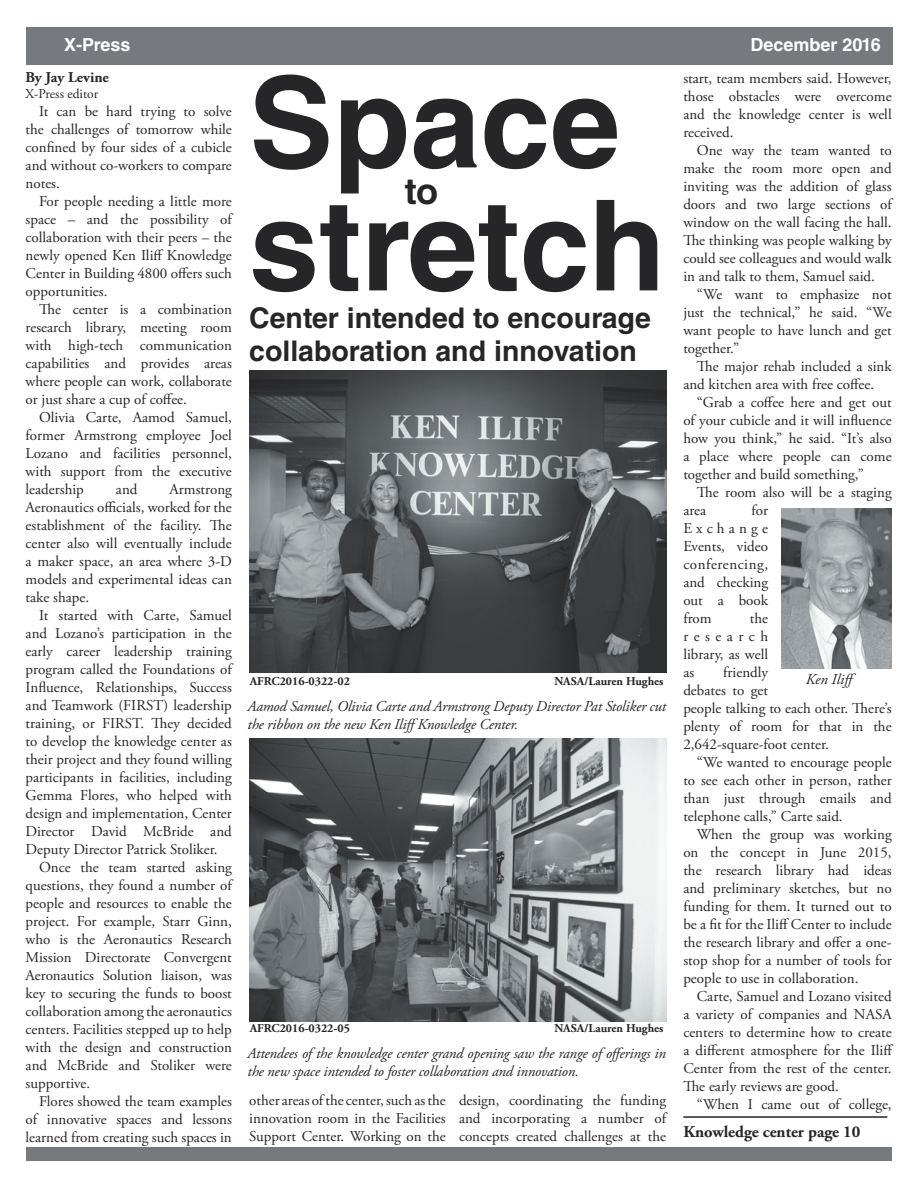
<style>
.page{position:relative;width:918px;height:1188px;background:#fff}
.page>*{position:absolute;margin:0;border:0;box-sizing:border-box;transform-origin:0 0}
.t1{font:700 126px "Helvetica LT Std";color:#262527}
.t2{font:700 36px "Helvetica LT Std";color:#262527}
.t3{font:700 28.5px "Helvetica LT Std";color:#262527}
.t4{font:700 18px "Helvetica LT Std";color:#fff}
.t5{font:700 16.5px "Adobe Garamond Pro";color:#262527}
.t6{font:15px/18px "Adobe Garamond Pro";color:#262527;text-align:justify}
.t7{font:italic 15px/18px "Adobe Garamond Pro";letter-spacing:-.01em;color:#262527}
.t8{font:700 15px "Adobe Garamond Pro";color:#262527}
.t9{font:13.5px "Adobe Garamond Pro";color:#262527}
.t10{font:700 12px "Adobe Garamond Pro";color:#262527}
</style>
<div class="page">
<div style="left:26px;top:27px;width:866px;height:38px;background:#767a7e"></div>
<div style="left:27px;top:1147px;width:865px;height:14px;background:#767a7e"></div>
<img style="left:782px;top:509px;width:110px;height:160px">
<img style="left:249px;top:371px;width:417px;height:302px">
<img style="left:249px;top:738px;width:417px;height:284px">
<hr style="left:683px;top:1116px;width:204px;height:2px;background:#262527">
<p class="t4" style="left:64px;top:34px;width:68px">X-Press</p>
<p class="t4" style="left:750px;top:34px;width:132px">December 2016</p>
<p class="t1" style="left:249px;top:46px;width:373px">Space</p>
<p class="t1" style="left:249px;top:169px;width:418px">stretch</p>
<p class="t3" style="left:249px;top:300px;width:403px">Center intended to encourage</p>
<p class="t3" style="left:249px;top:333px;width:389px">collaboration and innovation</p>
<p class="t8" style="left:26px;top:68px;width:85px">By Jay Levine</p>
<p class="t9" style="left:26px;top:85px;width:74px">X-Press editor</p>
<p class="t6" style="left:26px;top:102px;width:208px;text-indent:14px">It can be hard trying to solve the challenges of tomorrow while confined by four sides of a cubicle and without co-workers to compare notes.</p>
<p class="t6" style="left:26px;top:192px;width:208px;text-indent:14px">For people needing a little more space – and the possibility of collaboration with their peers – the newly opened Ken Iliff Knowledge Center in Building 4800 offers such opportunities.</p>
<p class="t6" style="left:26px;top:300px;width:208px;text-indent:14px">The center is a combination research library, meeting room with high-tech communication capabilities and provides areas where people can work, collaborate or just share a cup of coffee.</p>
<p class="t6" style="left:26px;top:408px;width:208px;text-indent:14px">Olivia Carte, Aamod Samuel, former Armstrong employee Joel Lozano and facilities personnel, with support from the executive leadership</p>
<p class="t6" style="left:683px;top:70px;width:210px">start, team members said. However, those obstacles were overcome and the knowledge center is well received.</p>
<p class="t6" style="left:683px;top:142px;width:210px;text-indent:14px">One way the team wanted to make the room more open and inviting was the addition of glass doors and two large sections of window on the wall facing the hall.<br>The thinking was people walking by could see colleagues and would walk in and talk to them, Samuel said.</p>
<p class="t6" style="left:683px;top:286px;width:210px;text-indent:14px">“We want to emphasize not just the technical,” he said. “We want people to have lunch and get together.”</p>
<p class="t6" style="left:683px;top:358px;width:210px;text-indent:14px">The major rehab included a sink and kitchen area with free coffee.</p>
<p class="t6" style="left:683px;top:394px;width:210px;text-indent:14px">“Grab a coffee here and get out of your cubicle and it will influence how you think,” he said. “It’s also a place where people can come together and build something,”</p>
<p class="t6" style="left:683px;top:484px;width:210px;text-indent:14px">The room also will be a staging area</p>
<p class="t2" style="left:405px;top:170px;width:35px">to</p>
<p class="t6" style="left:116px;top:480px;width:23px">and</p>
<p class="t6" style="left:26px;top:480px;width:208px;text-indent:144px">Armstrong Aeronautics officials, worked for the establishment of the facility. The center also will eventually include a maker space, an area where 3-D models and experimental ideas can take shape.</p>
<p class="t6" style="left:26px;top:606px;width:208px;text-indent:14px">It started with Carte, Samuel and Lozano’s participation in the early career leadership training program called the Foundations of Influence, Relationships, Success and Teamwork (FIRST) leadership training, or FIRST. They decided to develop the knowledge center as their project and they found willing participants in facilities, including Gemma Flores, who helped with design and implementation, Center Director David McBride and Deputy Director Patrick Stoliker.</p>
<p class="t6" style="left:26px;top:858px;width:208px;text-indent:14px">Once the team started asking questions, they found a number of people and resources to enable the project. For example, Starr Ginn, who is the Aeronautics Research Mission Directorate Convergent Aeronautics Solution liaison, was key to securing the funds to boost collaboration among the aeronautics centers. Facilities stepped up to help with the design and construction and McBride and Stoliker were supportive.</p>
<p class="t6" style="left:26px;top:1092px;width:208px;text-indent:14px">Flores showed the team examples of innovative spaces and lessons learned from creating such spaces in</p>
<p class="t6" style="left:683px;top:502px;width:86px;text-indent:68px">for Exchange Events, video conferencing, and checking out a book from</p>
<p class="t6" style="left:683px;top:610px;width:86px;text-indent:67px">the research library, as well as</p>
<p class="t6" style="left:683px;top:664px;width:210px;text-align:left;text-indent:40px">friendly<br>debates to get<br>people talking to each other. There’s plenty of room for that in the<br>2,642-square-foot center.</p>
<p class="t6" style="left:683px;top:754px;width:210px;text-indent:14px">“We wanted to encourage people to see each other in person, rather than just through emails and telephone calls,” Carte said.</p>
<p class="t6" style="left:683px;top:826px;width:210px;text-indent:14px">When the group was working on the concept in June 2015, the research library had ideas and preliminary sketches, but no funding for them. It turned out to be a fit for the Iliff Center to include the research library and offer a one&shy;stop shop for a number of tools for people to use in collaboration.</p>
<p class="t6" style="left:683px;top:988px;width:212px;text-indent:14px">Carte, Samuel and Lozano visited a variety of companies and NASA centers to determine how to create a different atmosphere for the Iliff Center from the rest of the center.<br>The early reviews are good.</p>
<p class="t6" style="left:697px;top:1096px;width:196px">“When I came out of college,</p>
<p class="t5" style="left:683px;top:1122px;width:178px">Knowledge center page 10</p>
<p class="t7" style="left:806px;top:671px;width:54px">Ken Iliff</p>
<p class="t10" style="left:250px;top:674px;width:102px">AFRC2016-0322-02</p>
<p class="t10" style="left:554px;top:674px;width:111px">NASA/Lauren Hughes</p>
<p class="t7" style="left:248px;top:697px;width:420px">Aamod Samuel, Olivia Carte and Armstrong Deputy Director Pat Stoliker cut the ribbon on the new Ken IliffKnowledge Center.</p>
<p class="t10" style="left:250px;top:1021px;width:102px">AFRC2016-0322-05</p>
<p class="t10" style="left:554px;top:1021px;width:111px">NASA/Lauren Hughes</p>
<p class="t7" style="left:248px;top:1045px;width:420px">Attendees of the knowledge center grand opening saw the range of offerings in the new space intended to foster collaboration and innovation.</p>
<p class="t6" style="left:249px;top:1092px;width:198px">other areas of the center, such as the innovation room in the Facilities Support Center. Working on the</p>
<p class="t6" style="left:459px;top:1092px;width:209px">design, coordinating the funding and incorporating a number of concepts created challenges at the</p>
</div>
